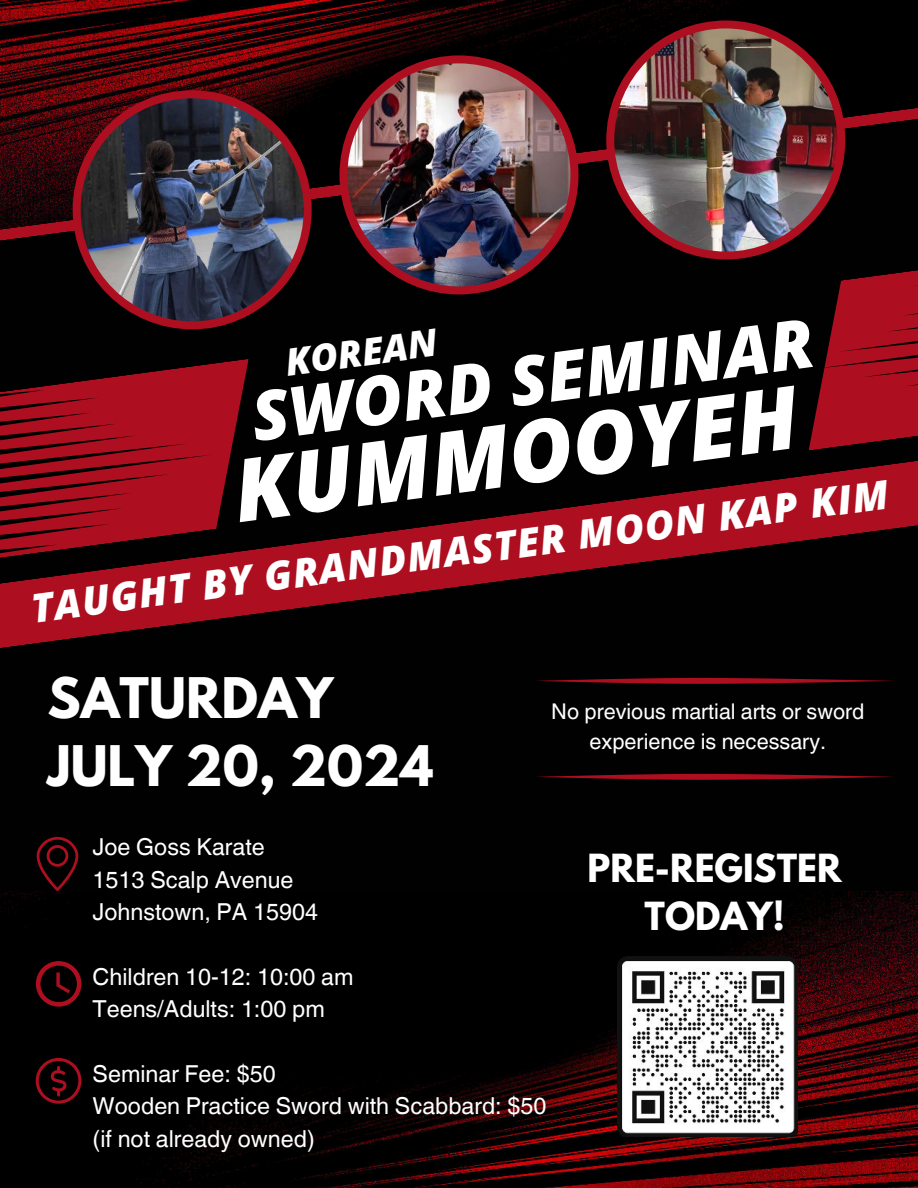
<style>
.page{position:relative;width:918px;height:1188px;background:#020101}
.page>*{position:absolute;margin:0;border:0;box-sizing:border-box;transform-origin:0 0}
.t1{font:italic 800 86.85px "Open Sans";color:#fff}
.t2{font:italic 800 68.25px "Open Sans";color:#fff}
.t3{font:700 49.5px/68.1px "League Spartan";color:#fff}
.t4{font:italic 800 39.75px "Open Sans";color:#fff}
.t5{font:italic 800 37.5px "Open Sans";color:#fff}
.t6{font:700 34.35px/47.2px "League Spartan";color:#fff;text-align:center}
.t7{font:23.4px/32.4px "Helvetica World";color:#fff}
.t8{font:21.6px/29.2px "Helvetica World";color:#fff;text-align:center}
</style>
<div class="page">
<img style="left:0;top:0;width:840px;height:105px">
<svg style="left:0;top:105px;width:918px;height:144px"></svg>
<div style="left:339px;top:55px;width:240px;height:239px;background:#ae0f20;border-radius:50%"></div>
<div style="left:73px;top:90px;width:239px;height:239px;background:#ae0f20;border-radius:50%"></div>
<div style="left:606px;top:21px;width:239px;height:239px;background:#ae0f20;border-radius:50%"></div>
<img style="left:347px;top:63px;width:224px;height:224px;border-radius:50%">
<img style="left:614px;top:28px;width:223px;height:224px;border-radius:50%">
<img style="left:81px;top:98px;width:223px;height:223px;border-radius:50%">
<svg style="left:18px;top:359px;width:231px;height:70px;fill:#ae0f20"></svg>
<img style="left:4px;top:891px;width:914px;height:297px">
<svg style="left:0;top:390px;width:212px;height:39px;background:#a30e1d"></svg>
<svg style="left:809px;top:237px;width:109px;height:192px"></svg>
<svg style="left:0;top:429px;width:918px;height:249px"></svg>
<svg style="left:36px;top:961px;width:45px;height:46px"></svg>
<svg style="left:36px;top:1058px;width:45px;height:46px"></svg>
<img style="left:618px;top:957px;width:180px;height:180px">
<svg style="left:537px;top:678px;width:355px;height:6px"></svg>
<svg style="left:537px;top:774px;width:355px;height:5px"></svg>
<svg style="left:37px;top:837px;width:41px;height:54px"></svg>
<h2 class="t2" style="left:245px;top:367px;width:568px;rotate:-8deg">SWORD SEMINAR</h2>
<h3 class="t4" style="left:28px;top:581px;width:866px;rotate:-8deg">TAUGHT BY GRANDMASTER MOON KAP KIM</h3>
<h3 class="t5" style="left:282px;top:334px;width:154px;rotate:-8deg">KOREAN</h3>
<h1 class="t1" style="left:225px;top:428px;width:570px;rotate:-8deg">KUMMOOYEH</h1>
<h3 class="t3" style="left:47px;top:664px;width:387px">SATURDAY<br>JULY 20, 2024</h3>
<p class="t7" style="left:93px;top:831px;width:227px">Joe Goss Karate<br>1513 Scalp Avenue<br>Johnstown, PA 15904</p>
<p class="t7" style="left:93px;top:960px;width:262px">Children 10-12: 10:00 am<br>Teens/Adults: 1:00 pm</p>
<p class="t8" style="left:551px;top:697px;width:315px">No previous martial arts or sword experience is necessary.</p>
<h3 class="t6" style="left:588px;top:844px;width:256px">PRE-REGISTER<br>TODAY!</h3>
<p class="t7" style="left:93px;top:1058px;width:455px">Seminar Fee: $50<br>Wooden Practice Sword with Scabbard: $50 (if not already owned)</p>
</div>
